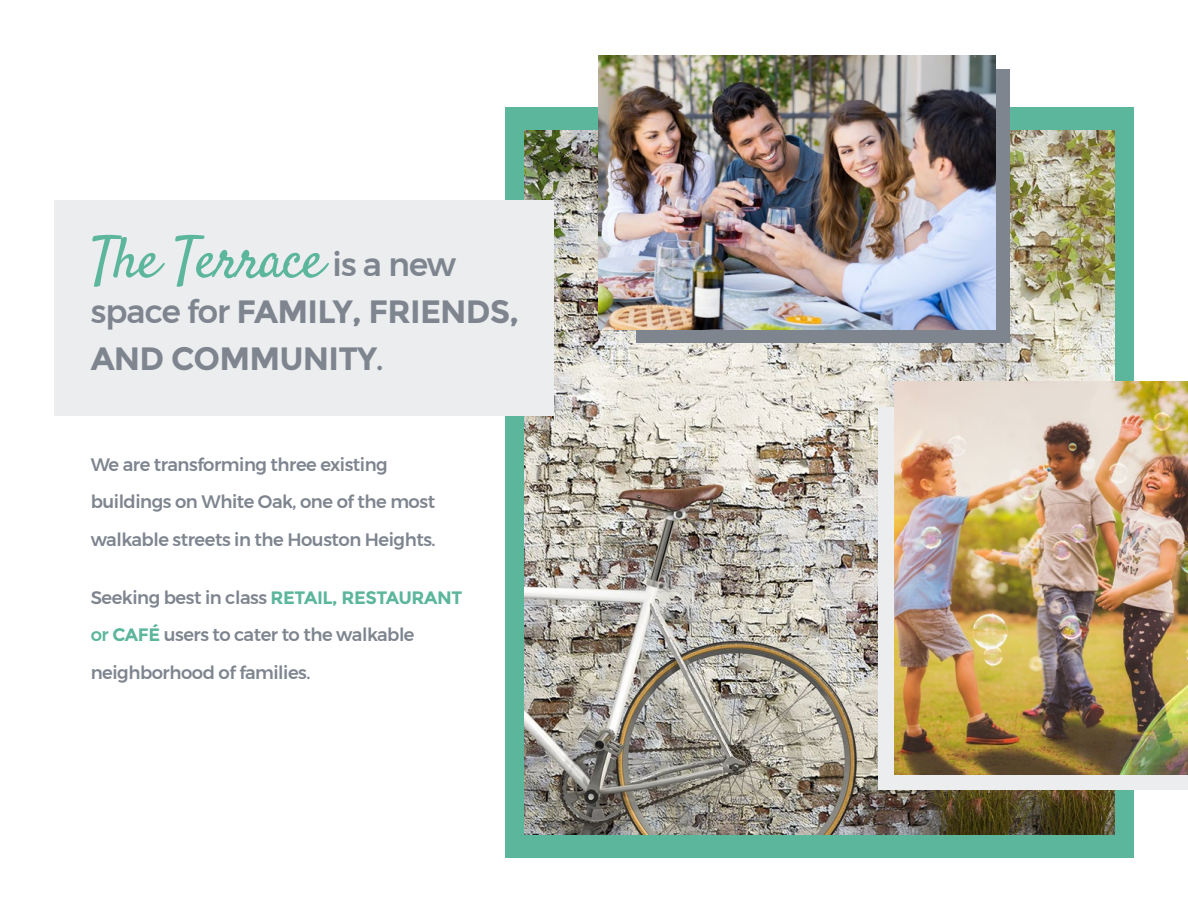
<style>
.page{position:relative;width:1188px;height:918px;background:#fff}
.page>*{position:absolute;margin:0;border:0;box-sizing:border-box;transform-origin:0 0}
.t1{font:57.45px "Satisfy";letter-spacing:-.025em;color:#5bb69c}
.t2{font:700 32.25px/46.7px "Montserrat";letter-spacing:-.025em;color:#7e858f}
.t3{font:500 18px/37.5px "Montserrat";letter-spacing:-.025em;color:#7e858f}
.s1{font-weight:500}
.s2{font-weight:700;color:#5bb69c}
.s3{color:#5bb69c}
</style>
<div class="page">
<div style="left:505px;top:107px;width:629px;height:751px;background:#5bb69c"></div>
<img style="left:525px;top:131px;width:590px;height:704px">
<div style="left:636px;top:69px;width:374px;height:274px;background:#7e858f"></div>
<div style="left:879px;top:408px;width:309px;height:382px;background:#ebedef"></div>
<img style="left:598px;top:56px;width:398px;height:273px">
<img style="left:894px;top:381px;width:294px;height:394px">
<div style="left:54px;top:200px;width:500px;height:216px;background:#ebedef"></div>
<h1 class="t1" style="left:91px;top:223px;width:235px">The Terrace</h1>
<h2 class="t2" style="left:91px;top:242px;width:430px;text-indent:242px"><span class="s1">is a new space for</span> FAMILY, FRIENDS,<br>AND COMMUNITY<span class="s1">.</span></h2>
<p class="t3" style="left:91px;top:446px;width:346px">We are transforming three existing buildings on White Oak, one of the most walkable streets in the Houston Heights.</p>
<p class="t3" style="left:91px;top:578px;width:373px">Seeking best in class <span class="s2">RETAIL, RESTAURANT </span><span class="s3">or</span> <span class="s2">CAFÉ</span> users to cater to the walkable neighborhood of families.</p>
</div>
